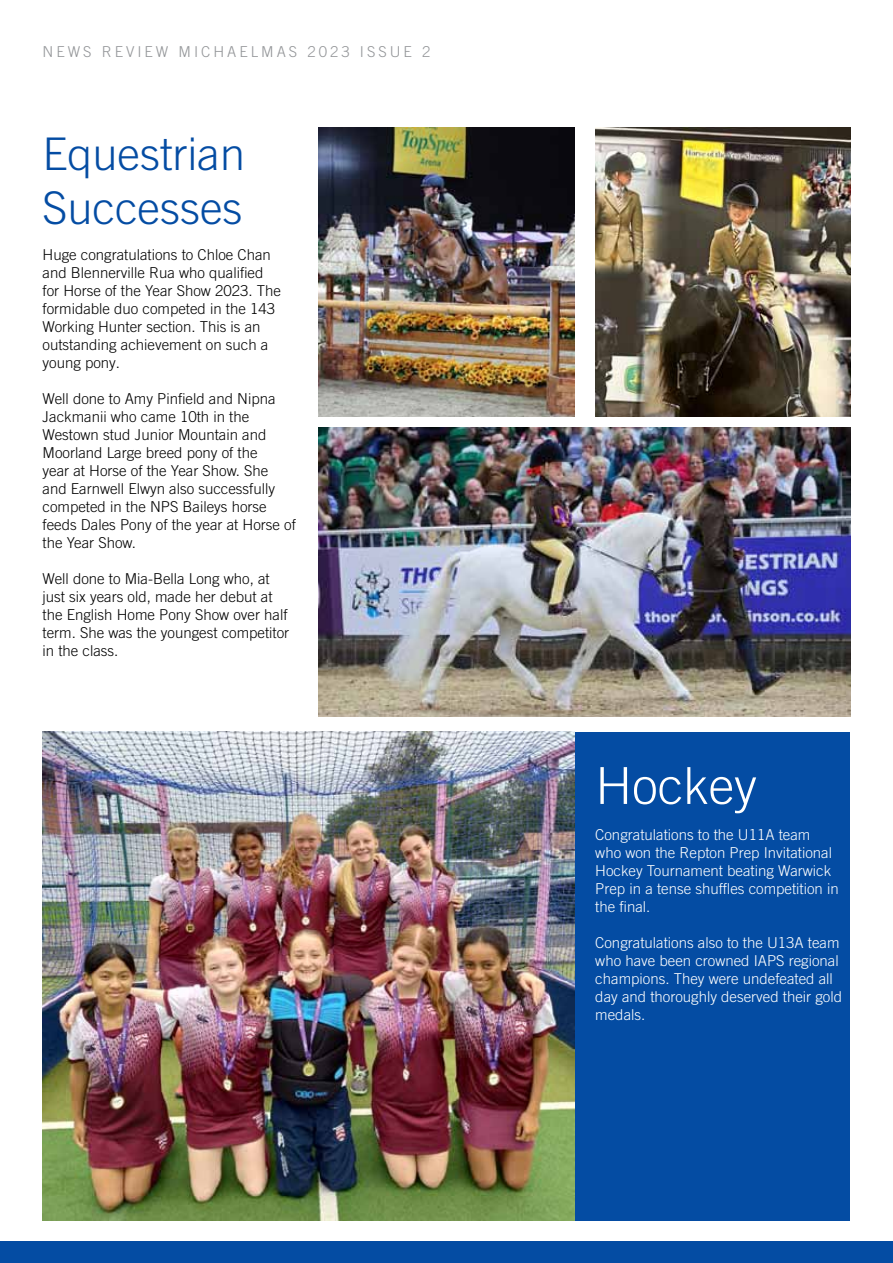
<style>
.page{position:relative;width:893px;height:1263px;background:#fff}
.page>*{position:absolute;margin:0;border:0;box-sizing:border-box;transform-origin:0 0}
.t1{font:300 51px "Trade Gothic LT Com";color:#fff}
.t2{font:300 45px/54px "Trade Gothic LT Com";color:#044ca3}
.t3{font:300 15px/18px "Trade Gothic LT Com";color:#000}
.t4{font:300 15px/18px "Trade Gothic LT Com";color:#fff}
.t5{font:300 15px "Trade Gothic LT Com";letter-spacing:.2em;color:#939598}
</style>
<div class="page">
<div style="left:0;top:1242px;width:893px;height:21px;background:#044ca3"></div>
<div style="left:43px;top:732px;width:807px;height:488px;background:#044ca3"></div>
<img style="left:595px;top:128px;width:255px;height:289px">
<img style="left:319px;top:128px;width:255px;height:289px">
<img style="left:319px;top:428px;width:531px;height:289px">
<img style="left:43px;top:732px;width:531px;height:488px">
<p class="t5" style="left:43px;top:43px;width:389px">news review MI CHAE LM AS 2023 issue 2</p>
<h2 class="t2" style="left:43px;top:127px;width:204px">Equestrian<br>Successes</h2>
<p class="t3" style="left:43px;top:246px;width:240px">Huge congratulations to Chloe Chan and Blennerville Rua who qualified for Horse of the Year Show 2023. The formidable duo competed in the 143<br>Working Hunter section. This is an outstanding achievement on such a young pony.</p>
<p class="t3" style="left:43px;top:390px;width:255px">Well done to Amy Pinfield and Nipna<br>Jackmanii who came 10th in the<br>Westown stud Junior Mountain and<br>M oorland Large breed pony of the<br>year at Horse of the Year Show. She and Earnwell Elwyn also successfully competed in the N PS Baileys horse feeds Dales Pony of the year at Horse of the Year Show.</p>
<p class="t3" style="left:43px;top:570px;width:248px">Well done to M ia-Bella Long who, at just six years old, made her debut at the English Home Pony Show over half term. She was the youngest competitor in the class.</p>
<h1 class="t1" style="left:595px;top:755px;width:163px">Hockey</h1>
<p class="t4" style="left:595px;top:825px;width:245px">Congratulations to the U 11A team who won the Repton Prep I nvitational<br>Hockey Tournament beating Warwick<br>Prep in a tense shuffles competition in the final.</p>
<p class="t4" style="left:595px;top:933px;width:248px">Congratulations also to the U 13A team who have been crowned I APS regional champions. They were undefeated all day and thoroughly deserved their gold medals.</p>
</div>
